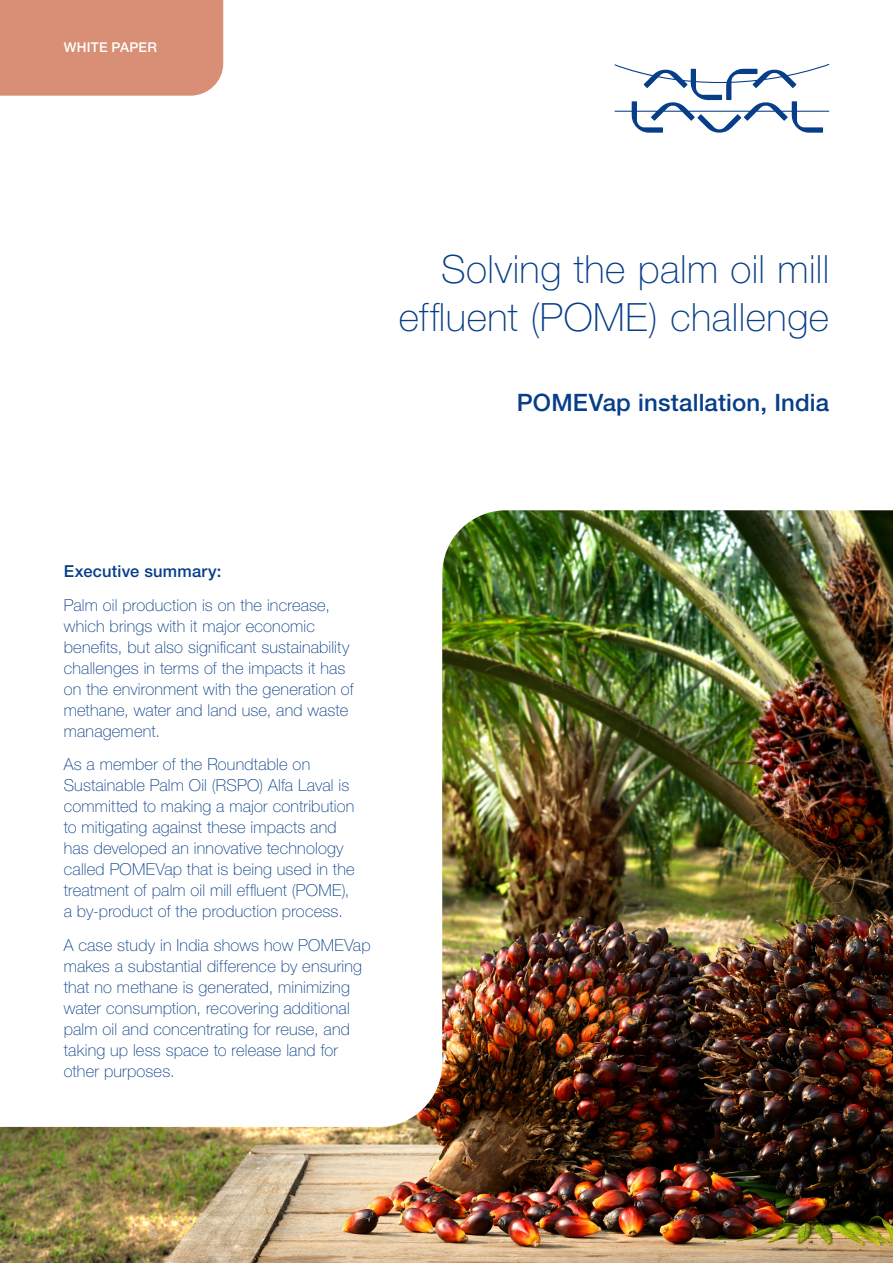
<style>
.page{position:relative;width:893px;height:1263px;background:#fff}
.page>*{position:absolute;margin:0;border:0;box-sizing:border-box;transform-origin:0 0}
.Headline_2{font:100 39px/48px "Helvetica Neue LT Std";letter-spacing:.015em;color:#073e88;text-align:right}
.Sub_headline_1{font:500 24px "Helvetica Neue LT Std";letter-spacing:.005em;color:#073e88}
.Sub_headline_3{font:100 16.5px/21px "Helvetica Neue LT Std";letter-spacing:.01em;color:#073e88}
.Sub_headline_3-2{font:500 16.5px "Helvetica Neue LT Std";letter-spacing:.015em;color:#073e88}
.Sub_headline_4_White{font:500 13.5px "Helvetica Neue LT Std";letter-spacing:.02em;color:#fff}
</style>
<div class="page">
<div style="left:0;top:0;width:223px;height:96px;background:#d88f75"></div>
<svg style="left:615px;top:64px;width:214px;height:69px"></svg>
<img style="left:0;top:510px;width:893px;height:753px">
<p class="Sub_headline_4_White" style="left:64px;top:39px;width:95px">WHITE PAPER</p>
<p class="Headline_2" style="left:399px;top:245px;width:432px">Solving the palm oil mill effluent (POME) challenge</p>
<p class="Sub_headline_1" style="left:517px;top:388px;width:314px">POMEVap installation, India</p>
<p class="Sub_headline_3-2" style="left:64px;top:561px;width:159px">Executive summary:</p>
<p class="Sub_headline_3" style="left:64px;top:594px;width:291px">Palm oil production is on the increase, which brings with it major economic benefits, but also significant sustainability challenges in terms of the impacts it has on the environment with the generation of methane, water and land use, and waste management.</p>
<p class="Sub_headline_3" style="left:64px;top:754px;width:292px">As a member of the Roundtable on Sustainable Palm Oil (RSPO) Alfa Laval is committed to making a major contribution to mitigating against these impacts and has developed an innovative technology called POMEVap that is being used in the treatment of palm oil mill effluent (POME), a by-product of the production process.</p>
<p class="Sub_headline_3" style="left:64px;top:935px;width:308px">A case study in India shows how POMEVap makes a substantial difference by ensuring that no methane is generated, minimizing water consumption, recovering additional palm oil and concentrating for reuse, and taking up less space to release land for other purposes.</p>
</div>
